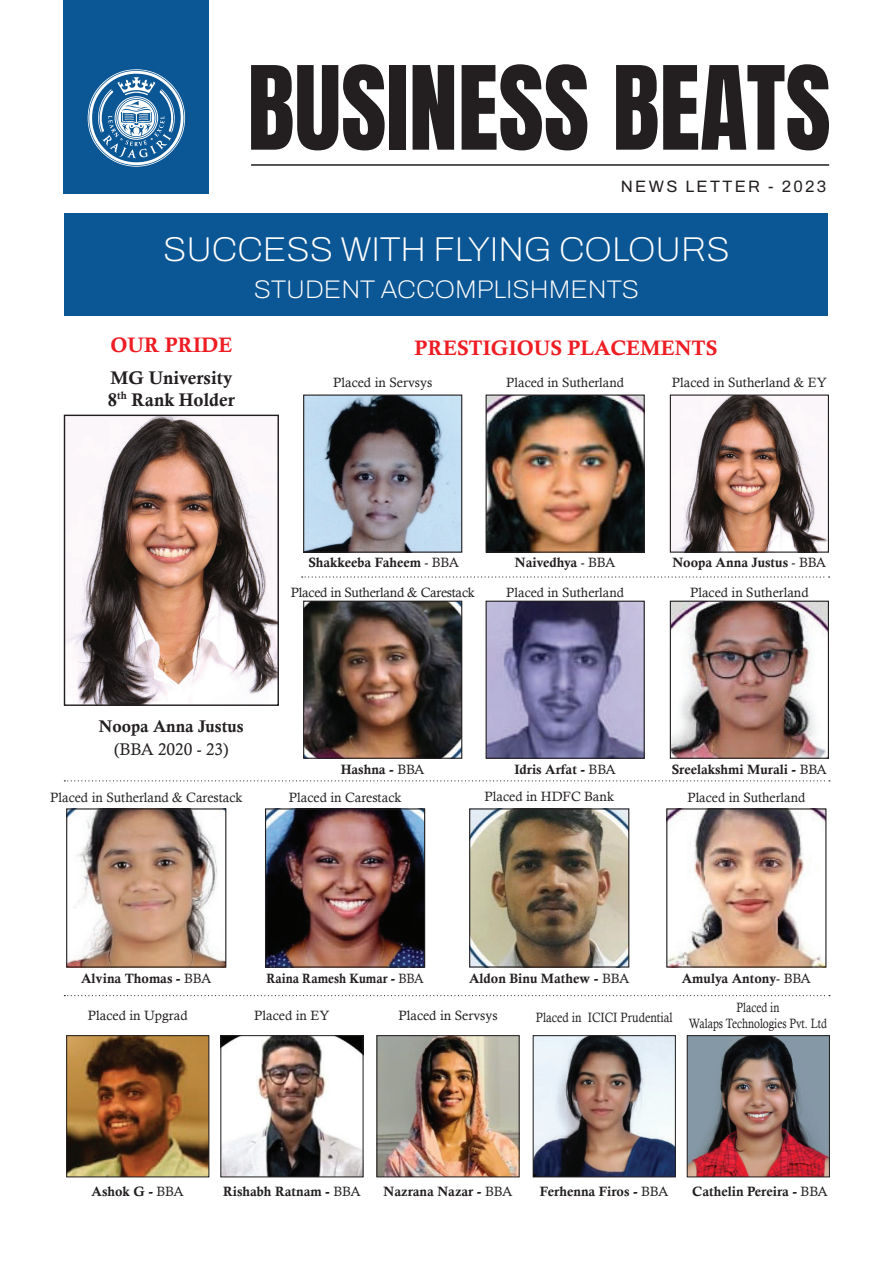
<style>
.page{position:relative;width:893px;height:1263px;background:#fff}
.page>*{position:absolute;margin:0;border:0;box-sizing:border-box;transform-origin:0 0}
.t1{font:100 34.5px "Archivo";color:#fff}
.t2{font:100 25.5px "Archivo";color:#fff}
.t3{font:21px "Calis MT Bol";color:#ee1d23}
.t4{font:18.3px/21.9px "Calis MT Bol";color:#231f20}
.t5{font:16.95px "Calis MT Bol";color:#231f20}
.t6{font:16.95px "Calisto";color:#231f20}
.t7{font:16.5px "Archivo";letter-spacing:.14em;color:#231f20}
.t8{font:13.5px "Calis MT Bol";color:#231f20}
.t9{font:13.5px "Calisto";color:#231f20}
.t10{font:13.5px/16.2px "Calisto";color:#231f20;text-align:center;scale:.81 1}
.t11{font:13.5px "Calisto";letter-spacing:-.02em;color:#231f20}
.t12{font:13.5px "Calisto";color:#231f20;scale:.87 1}
.t13{font:13.5px "Calis MT Bol";color:#231f20;scale:.93 1}
.t14{font:13.35px "Calisto";color:#231f20}
.s1{font-family:"Calisto"}
</style>
<div class="page">
<hr style="left:251px;top:164px;width:578px;height:2px;background:#231f20">
<svg style="left:251px;top:64px;width:134px;height:86px"></svg>
<div style="left:389px;top:65px;width:17px;height:85px;background:#231f20"></div>
<svg style="left:413px;top:65px;width:41px;height:85px;background:#393536"></svg>
<svg style="left:462px;top:64px;width:125px;height:86px"></svg>
<svg style="left:616px;top:64px;width:213px;height:86px"></svg>
<div style="left:64px;top:0;width:145px;height:193px;background:#0b5694"></div>
<svg style="left:88px;top:69px;width:97px;height:98px"></svg>
<div style="left:65px;top:213px;width:763px;height:103px;background:#0b5694"></div>
<img style="left:305px;top:396px;width:155px;height:155px">
<div style="left:303px;top:394px;width:159px;height:159px;border:1px solid #231f20"></div>
<img style="left:305px;top:603px;width:155px;height:154px">
<div style="left:303px;top:601px;width:159px;height:158px;border:1px solid #231f20"></div>
<img style="left:488px;top:396px;width:155px;height:155px">
<div style="left:486px;top:394px;width:159px;height:159px;border:1px solid #231f20"></div>
<img style="left:672px;top:396px;width:155px;height:155px">
<div style="left:670px;top:394px;width:159px;height:159px;border:1px solid #231f20"></div>
<img style="left:488px;top:603px;width:155px;height:154px">
<div style="left:486px;top:601px;width:159px;height:158px;border:1px solid #231f20"></div>
<img style="left:672px;top:603px;width:155px;height:154px">
<div style="left:670px;top:601px;width:159px;height:158px;border:1px solid #231f20"></div>
<img style="left:68px;top:1037px;width:139px;height:138px">
<div style="left:66px;top:1035px;width:143px;height:142px;border:1px solid #231f20"></div>
<img style="left:68px;top:810px;width:156px;height:155px">
<div style="left:66px;top:808px;width:160px;height:159px;border:1px solid #231f20"></div>
<img style="left:222px;top:1037px;width:140px;height:138px">
<div style="left:220px;top:1035px;width:144px;height:142px;border:1px solid #231f20"></div>
<img style="left:267px;top:810px;width:156px;height:155px">
<div style="left:265px;top:808px;width:160px;height:159px;border:1px solid #231f20"></div>
<img style="left:378px;top:1037px;width:140px;height:138px">
<div style="left:376px;top:1035px;width:144px;height:142px;border:1px solid #231f20"></div>
<img style="left:471px;top:810px;width:156px;height:155px">
<div style="left:469px;top:808px;width:160px;height:159px;border:1px solid #231f20"></div>
<img style="left:535px;top:1037px;width:139px;height:138px">
<div style="left:533px;top:1035px;width:143px;height:142px;border:1px solid #231f20"></div>
<img style="left:689px;top:1037px;width:139px;height:138px">
<div style="left:687px;top:1035px;width:143px;height:142px;border:1px solid #231f20"></div>
<img style="left:668px;top:810px;width:156px;height:155px">
<div style="left:666px;top:808px;width:160px;height:159px;border:1px solid #231f20"></div>
<svg style="left:64px;top:995px;width:766px;height:1px"></svg>
<svg style="left:64px;top:780px;width:766px;height:1px"></svg>
<svg style="left:302px;top:576px;width:528px;height:2px"></svg>
<img style="left:66px;top:417px;width:211px;height:287px">
<div style="left:64px;top:415px;width:215px;height:291px;border:1px solid #231f20"></div>
<p class="t7" style="left:621px;top:174px;width:207px">NEWS LETTER - 2023</p>
<h1 class="t1" style="left:163px;top:223px;width:568px">SUCCESS WITH FLYING COLOURS</h1>
<h2 class="t2" style="left:254px;top:270px;width:387px">STUDENT ACCOMPLISHMENTS</h2>
<h3 class="t3" style="left:110px;top:333px;width:123px">OUR PRIDE</h3>
<h3 class="t4" style="left:108px;top:366px;width:128px">MG University<br>8<sup>th</sup> Rank Holder</h3>
<h3 class="t3" style="left:415px;top:336px;width:304px">PRESTIGIOUS PLACEMENTS</h3>
<p class="t9" style="left:333px;top:375px;width:101px">Placed in Servsys</p>
<p class="t14" style="left:506px;top:375px;width:119px">Placed in Sutherland</p>
<p class="t9" style="left:672px;top:375px;width:157px">Placed in Sutherland &amp; EY</p>
<p class="t8" style="left:308px;top:555px;width:152px">Shakkeeba Faheem <span class="s1">- BBA</span></p>
<p class="t11" style="left:291px;top:584px;width:185px">Placed in Sutherland &amp; Carestack</p>
<p class="t8" style="left:515px;top:555px;width:102px">Naivedhya <span class="s1">- BBA</span></p>
<p class="t14" style="left:506px;top:584px;width:119px">Placed in Sutherland</p>
<p class="t8" style="left:672px;top:555px;width:155px">Noopa Anna Justus <span class="s1">- BBA</span></p>
<p class="t9" style="left:690px;top:584px;width:120px">Placed in Sutherland</p>
<p class="t5" style="left:99px;top:716px;width:146px">Noopa Anna Justus</p>
<p class="t6" style="left:114px;top:739px;width:116px">(BBA 2020 - 23)</p>
<p class="t9" style="left:50px;top:789px;width:194px">Placed in Sutherland &amp; Carestack</p>
<p class="t8" style="left:341px;top:762px;width:85px">Hashna - <span class="s1">BBA</span></p>
<p class="t8" style="left:514px;top:762px;width:103px">Idris Arfat - <span class="s1">BBA</span></p>
<p class="t8" style="left:672px;top:762px;width:157px">Sreelakshmi Murali - <span class="s1">BBA</span></p>
<p class="t9" style="left:289px;top:789px;width:114px">Placed in Carestack</p>
<p class="t9" style="left:485px;top:788px;width:131px">Placed in HDFC Bank</p>
<p class="t14" style="left:687px;top:789px;width:119px">Placed in Sutherland</p>
<p class="t8" style="left:81px;top:971px;width:132px">Alvina Thomas - <span class="s1">BBA</span></p>
<p class="t8" style="left:469px;top:971px;width:162px">Aldon Binu Mathew - <span class="s1">BBA</span></p>
<p class="t13" style="left:266px;top:971px;width:171px">Raina Ramesh Kumar - <span class="s1">BBA</span></p>
<p class="t8" style="left:682px;top:971px;width:131px">Amulya Antony<span class="s1">- BBA</span></p>
<p class="t9" style="left:88px;top:1007px;width:101px">Placed in Upgrad</p>
<p class="t9" style="left:254px;top:1007px;width:77px">Placed in EY</p>
<p class="t9" style="left:398px;top:1007px;width:101px">Placed in Servsys</p>
<p class="t12" style="left:536px;top:1009px;width:159px">Placed in ICICI Prudential</p>
<p class="t10" style="left:689px;top:999px;width:172px">Placed in<br>Walaps Technologies Pvt. Ltd</p>
<p class="t8" style="left:92px;top:1184px;width:94px">Ashok G - <span class="s1">BBA</span></p>
<p class="t8" style="left:384px;top:1184px;width:130px">Nazrana Nazar - <span class="s1">BBA</span></p>
<p class="t8" style="left:223px;top:1184px;width:139px">Rishabh Ratnam - <span class="s1">BBA</span></p>
<p class="t8" style="left:540px;top:1184px;width:130px">Ferhenna Firos - <span class="s1">BBA</span></p>
<p class="t8" style="left:692px;top:1184px;width:137px">Cathelin Pereira - <span class="s1">BBA</span></p>
</div>
